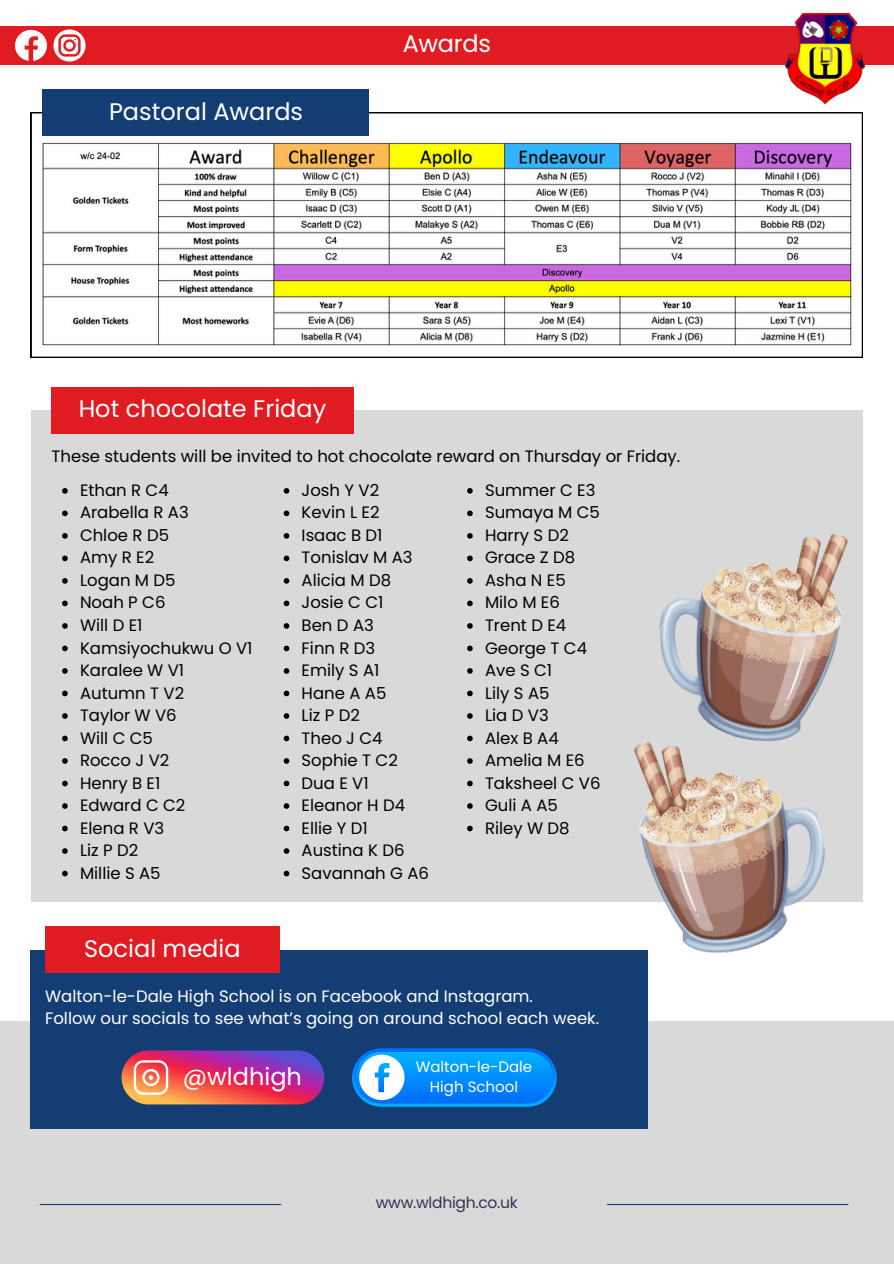
<style>
.page{position:relative;width:894px;height:1264px;background:#fff}
.page>*{position:absolute;margin:0;border:0;box-sizing:border-box;transform-origin:0 0}
.t1{font:24px "Poppins";color:#fff}
.t2{font:16.5px "Poppins";color:#000}
.t3{font:16.5px "Poppins";color:#fff}
.t4{font:15.6px "Poppins";letter-spacing:-.02em;color:#303358}
.t5{font:15px/20.2px "Poppins";color:#fff;text-align:center}
</style>
<div class="page">
<div style="left:0;top:1021px;width:893px;height:242px;background:#d9d9d9"></div>
<hr style="left:606px;top:1203px;width:242px;height:1px;background:#143e73">
<hr style="left:40px;top:1203px;width:241px;height:1px;background:#143e73">
<div style="left:31px;top:410px;width:831px;height:491px;background:#d9d9d9"></div>
<div style="left:51px;top:387px;width:303px;height:46px;background:#e01b22"></div>
<div style="left:0;top:26px;width:893px;height:38px;background:#e01b22"></div>
<img style="left:783px;top:13px;width:83px;height:91px">
<img style="left:14px;top:29px;width:72px;height:33px">
<svg style="left:31px;top:112px;width:831px;height:246px"></svg>
<div style="left:43px;top:89px;width:326px;height:46px;background:#143e73"></div>
<svg style="left:283px;top:488px;width:6px;height:5px"></svg>
<svg style="left:283px;top:510px;width:6px;height:6px"></svg>
<svg style="left:283px;top:533px;width:6px;height:5px"></svg>
<svg style="left:283px;top:555px;width:6px;height:6px"></svg>
<svg style="left:283px;top:578px;width:6px;height:5px"></svg>
<svg style="left:283px;top:600px;width:6px;height:6px"></svg>
<svg style="left:283px;top:623px;width:6px;height:5px"></svg>
<svg style="left:283px;top:645px;width:6px;height:6px"></svg>
<svg style="left:283px;top:668px;width:6px;height:5px"></svg>
<svg style="left:283px;top:690px;width:6px;height:6px"></svg>
<svg style="left:283px;top:713px;width:6px;height:5px"></svg>
<svg style="left:283px;top:735px;width:6px;height:6px"></svg>
<svg style="left:283px;top:758px;width:6px;height:5px"></svg>
<svg style="left:283px;top:780px;width:6px;height:6px"></svg>
<svg style="left:283px;top:803px;width:6px;height:5px"></svg>
<svg style="left:283px;top:825px;width:6px;height:6px"></svg>
<svg style="left:283px;top:848px;width:6px;height:5px"></svg>
<svg style="left:283px;top:870px;width:6px;height:6px"></svg>
<svg style="left:62px;top:488px;width:6px;height:5px"></svg>
<svg style="left:62px;top:510px;width:6px;height:6px"></svg>
<svg style="left:62px;top:533px;width:6px;height:5px"></svg>
<svg style="left:62px;top:555px;width:6px;height:6px"></svg>
<svg style="left:62px;top:578px;width:6px;height:5px"></svg>
<svg style="left:62px;top:600px;width:6px;height:6px"></svg>
<svg style="left:62px;top:623px;width:6px;height:5px"></svg>
<svg style="left:62px;top:645px;width:6px;height:6px"></svg>
<svg style="left:62px;top:668px;width:6px;height:5px"></svg>
<svg style="left:62px;top:690px;width:6px;height:6px"></svg>
<svg style="left:62px;top:713px;width:6px;height:5px"></svg>
<svg style="left:62px;top:735px;width:6px;height:6px"></svg>
<svg style="left:62px;top:758px;width:6px;height:5px"></svg>
<svg style="left:62px;top:780px;width:6px;height:6px"></svg>
<svg style="left:62px;top:803px;width:6px;height:5px"></svg>
<svg style="left:62px;top:825px;width:6px;height:6px"></svg>
<svg style="left:62px;top:848px;width:6px;height:5px"></svg>
<svg style="left:62px;top:870px;width:6px;height:6px"></svg>
<svg style="left:467px;top:488px;width:5px;height:5px"></svg>
<svg style="left:467px;top:510px;width:5px;height:6px"></svg>
<svg style="left:467px;top:533px;width:5px;height:5px"></svg>
<svg style="left:467px;top:555px;width:5px;height:6px"></svg>
<svg style="left:467px;top:578px;width:5px;height:5px"></svg>
<svg style="left:467px;top:600px;width:5px;height:6px"></svg>
<svg style="left:467px;top:623px;width:5px;height:5px"></svg>
<svg style="left:467px;top:645px;width:5px;height:6px"></svg>
<svg style="left:467px;top:668px;width:5px;height:5px"></svg>
<svg style="left:467px;top:690px;width:5px;height:6px"></svg>
<svg style="left:467px;top:713px;width:5px;height:5px"></svg>
<svg style="left:467px;top:735px;width:5px;height:6px"></svg>
<svg style="left:467px;top:758px;width:5px;height:5px"></svg>
<svg style="left:467px;top:780px;width:5px;height:6px"></svg>
<svg style="left:467px;top:803px;width:5px;height:5px"></svg>
<svg style="left:467px;top:825px;width:5px;height:6px"></svg>
<img style="left:39px;top:140px;width:815px;height:208px">
<img style="left:622px;top:744px;width:219px;height:221px">
<img style="left:640px;top:534px;width:208px;height:219px">
<div style="left:31px;top:949px;width:616px;height:179px;background:#143e73"></div>
<div style="left:45px;top:926px;width:234px;height:46px;background:#e01b22"></div>
<svg style="left:121px;top:1050px;width:203px;height:54px;background:#c54b77"></svg>
<svg style="left:352px;top:1048px;width:204px;height:58px;background:#1f96f5"></svg>
<p class="t1" style="left:109px;top:94px;width:195px">Pastoral Awards</p>
<p class="t1" style="left:402px;top:27px;width:90px">Awards</p>
<p class="t1" style="left:79px;top:392px;width:249px">Hot chocolate Friday</p>
<p class="t2" style="left:52px;top:445px;width:630px">These students will be invited to hot chocolate reward on Thursday or Friday.</p>
<p class="t2" style="left:80px;top:478px;width:90px">Ethan R C4</p>
<p class="t2" style="left:80px;top:501px;width:110px">Arabella R A3</p>
<p class="t2" style="left:80px;top:523px;width:90px">Chloe R D5</p>
<p class="t2" style="left:80px;top:546px;width:76px">Amy R E2</p>
<p class="t2" style="left:80px;top:568px;width:97px">Logan M D5</p>
<p class="t2" style="left:80px;top:591px;width:87px">Noah P C6</p>
<p class="t2" style="left:80px;top:613px;width:64px">Will D E1</p>
<p class="t2" style="left:80px;top:636px;width:174px">Kamsiyochukwu O V1</p>
<p class="t2" style="left:80px;top:658px;width:106px">Karalee W V1</p>
<p class="t2" style="left:80px;top:681px;width:106px">Autumn T V2</p>
<p class="t2" style="left:80px;top:703px;width:98px">Taylor W V6</p>
<p class="t2" style="left:80px;top:726px;width:74px">Will C C5</p>
<p class="t2" style="left:80px;top:748px;width:91px">Rocco J V2</p>
<p class="t2" style="left:80px;top:771px;width:82px">Henry B E1</p>
<p class="t2" style="left:80px;top:793px;width:107px">Edward C C2</p>
<p class="t2" style="left:80px;top:816px;width:86px">Elena R V3</p>
<p class="t2" style="left:80px;top:838px;width:60px">Liz P D2</p>
<p class="t2" style="left:80px;top:861px;width:82px">Millie S A5</p>
<p class="t2" style="left:301px;top:478px;width:79px">Josh Y V2</p>
<p class="t2" style="left:301px;top:501px;width:79px">Kevin L E2</p>
<p class="t2" style="left:301px;top:523px;width:82px">Isaac B D1</p>
<p class="t2" style="left:301px;top:546px;width:112px">Tonislav M A3</p>
<h1 class="t2" style="left:301px;top:568px;width:91px">Alicia M D8</h1>
<p class="t2" style="left:301px;top:591px;width:83px">Josie C C1</p>
<h1 class="t2" style="left:301px;top:613px;width:74px">Ben D A3</h1>
<p class="t2" style="left:301px;top:636px;width:75px">Finn R D3</p>
<p class="t2" style="left:301px;top:658px;width:79px">Emily S A1</p>
<h1 class="t2" style="left:301px;top:681px;width:86px">Hane A A5</h1>
<p class="t2" style="left:301px;top:703px;width:60px">Liz P D2</p>
<p class="t2" style="left:301px;top:726px;width:82px">Theo J C4</p>
<p class="t2" style="left:301px;top:748px;width:98px">Sophie T C2</p>
<p class="t2" style="left:301px;top:771px;width:69px">Dua E V1</p>
<p class="t2" style="left:301px;top:793px;width:105px">Eleanor H D4</p>
<p class="t2" style="left:301px;top:816px;width:68px">Ellie Y D1</p>
<p class="t2" style="left:301px;top:838px;width:104px">Austina K D6</p>
<p class="t2" style="left:301px;top:861px;width:129px">Savannah G A6</p>
<p class="t2" style="left:485px;top:478px;width:112px">Summer C E3</p>
<p class="t2" style="left:485px;top:501px;width:116px">Sumaya M C5</p>
<p class="t2" style="left:485px;top:523px;width:85px">Harry S D2</p>
<p class="t2" style="left:485px;top:546px;width:92px">Grace Z D8</p>
<p class="t2" style="left:485px;top:568px;width:82px">Asha N E5</p>
<p class="t2" style="left:485px;top:591px;width:76px">Milo M E6</p>
<p class="t2" style="left:485px;top:613px;width:83px">Trent D E4</p>
<p class="t2" style="left:485px;top:636px;width:103px">George T C4</p>
<p class="t2" style="left:485px;top:658px;width:69px">Ave S C1</p>
<p class="t2" style="left:485px;top:681px;width:66px">Lily S A5</p>
<p class="t2" style="left:485px;top:703px;width:65px">Lia D V3</p>
<p class="t2" style="left:485px;top:726px;width:75px">Alex B A4</p>
<p class="t2" style="left:485px;top:748px;width:101px">Amelia M E6</p>
<p class="t2" style="left:485px;top:771px;width:117px">Taksheel C V6</p>
<p class="t2" style="left:485px;top:793px;width:74px">Guli A A5</p>
<p class="t2" style="left:485px;top:816px;width:86px">Riley W D8</p>
<p class="t1" style="left:84px;top:931px;width:158px">Social media</p>
<p class="t3" style="left:45px;top:984px;width:489px">Walton-le-Dale High School is on Facebook and Instagram.</p>
<p class="t3" style="left:45px;top:1006px;width:555px">Follow our socials to see what’s going on around school each week.</p>
<p class="t1" style="left:183px;top:1059px;width:120px">@wldhigh</p>
<p class="t5" style="left:415px;top:1056px;width:118px">Walton-le-Dale<br>High School</p>
<p class="t4" style="left:375px;top:1191px;width:143px">www.wldhigh.co.uk</p>
</div>
